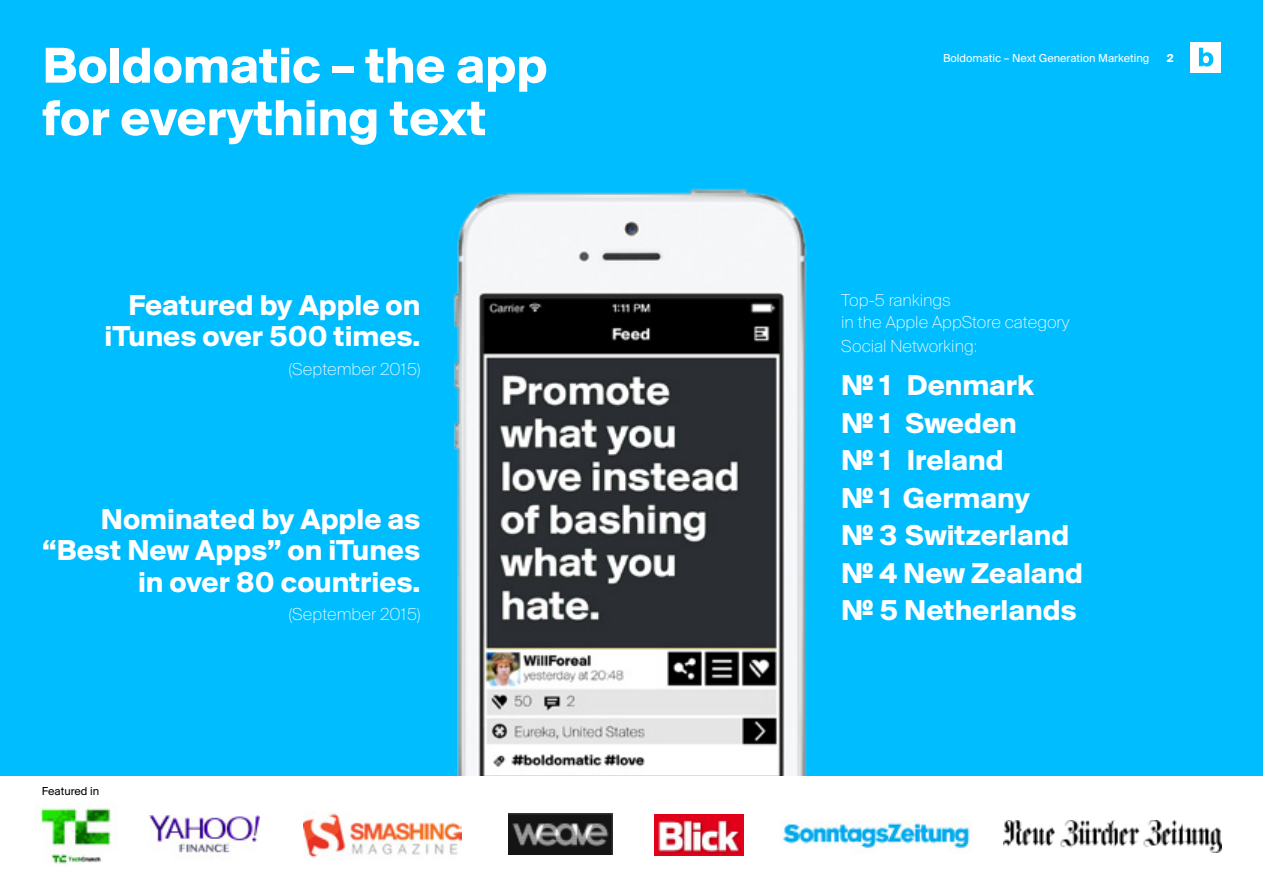
<style>
.page{position:relative;width:1263px;height:893px;background:#fff}
.page>*{position:absolute;margin:0;border:0;box-sizing:border-box;transform-origin:0 0}
.t1{font:700 52.5px/52.5px "Suisse BP Intl";color:#fff}
.t2{font:700 30px/37.5px "Suisse BP Intl";color:#fff;text-align:right}
.t3{font:100 18px/23px "Suisse BP Intl";color:#fff}
.t4{font:12px "Suisse BP Intl";color:#fff}
.t5{font:12px "Suisse BP Intl";color:#000}
.t6{font:700 12px "Suisse BP Intl";color:#fff}
</style>
<div class="page">
<div style="left:0;top:0;width:1263px;height:775px;background:#00bdff"></div>
<img style="left:40px;top:808px;width:71px;height:56px">
<img style="left:1004px;top:820px;width:217px;height:32px">
<img style="left:303px;top:813px;width:159px;height:46px">
<img style="left:509px;top:813px;width:104px;height:41px">
<img style="left:780px;top:822px;width:190px;height:32px">
<img style="left:654px;top:814px;width:89px;height:41px">
<img style="left:150px;top:815px;width:110px;height:38px">
<img style="left:453px;top:188px;width:354px;height:587px">
<div style="left:1190px;top:43px;width:30px;height:30px;background:#fff"></div>
<svg style="left:1199px;top:48px;width:14px;height:19px"></svg>
<h1 class="t1" style="left:43px;top:38px;width:506px">Boldomatic – the app for everything text</h1>
<p class="t4" style="left:943px;top:50px;width:208px">Boldomatic – Next Generation Marketing</p>
<p class="t6" style="left:1167px;top:50px;width:8px">2</p>
<p class="t2" style="left:105px;top:289px;width:317px;line-height:31.5px">Featured by Apple on iTunes over 500 times.</p>
<p class="t3" style="left:289px;top:357px;width:133px">(September 2015)</p>
<p class="t2" style="left:42px;top:503px;width:380px;line-height:31.5px">Nominated by Apple as “Best New Apps” on iTunes in over 80 countries.</p>
<p class="t3" style="left:289px;top:602px;width:133px">(September 2015)</p>
<p class="t5" style="left:42px;top:784px;width:59px">Featured in</p>
<p class="t3" style="left:841px;top:288px;width:230px">Top-5 rankings<br>in the Apple AppStore category<br>Social Networking:</p>
<p class="t2" style="left:841px;top:366px;width:243px;text-align:left">№ 1 Denmark<br>№ 1 Sweden<br>№ 1 Ireland<br>№ 1 Germany<br>№ 3 Switzerland № 4 New Zealand № 5 Netherlands</p>
</div>
